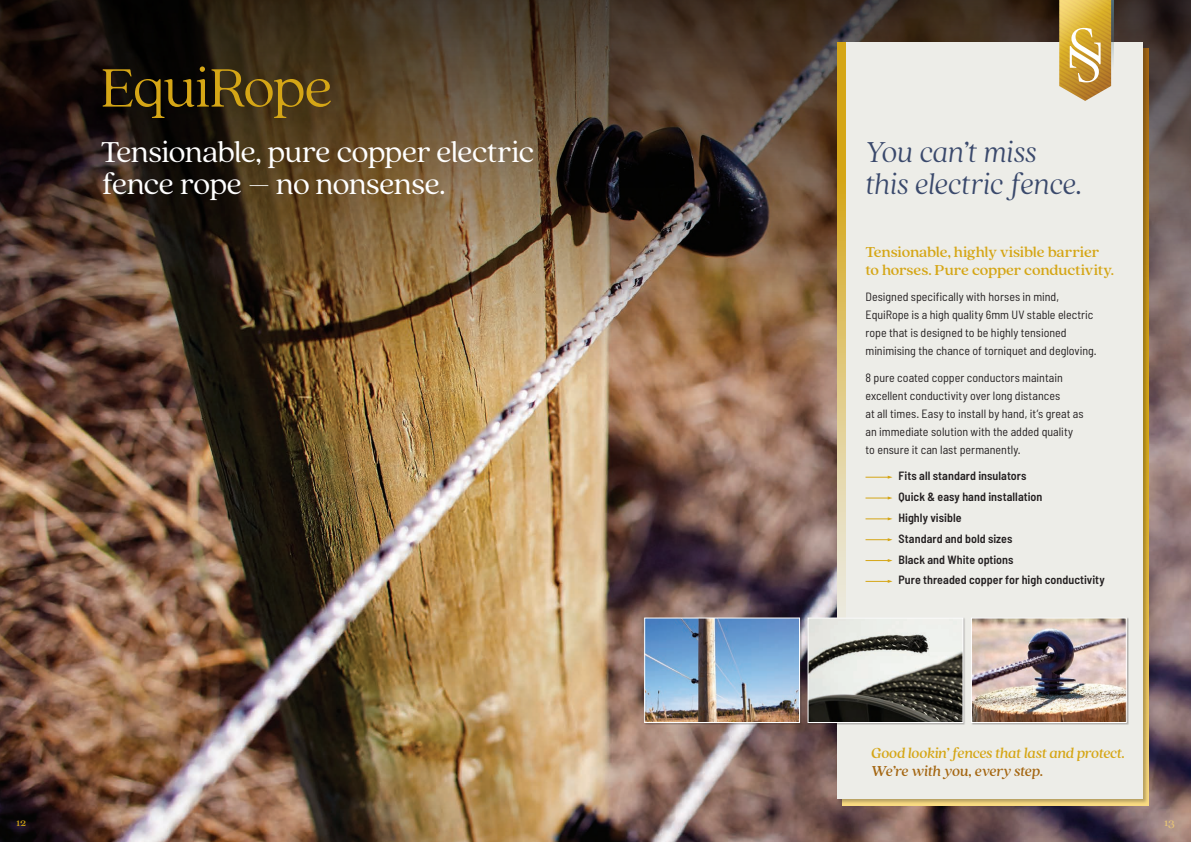
<style>
.page{position:relative;width:1191px;height:842px;background:#fff}
.page>*{position:absolute;margin:0;border:0;box-sizing:border-box;transform-origin:0 0}
.t1{font:300 60px "Quincy CF";letter-spacing:-.015em;color:#d5a616}
.S_N_-_B-Heads{font:32px/32px "Quincy CF";letter-spacing:-.02em;color:#fff}
.S_N_-_A-Heads{font:italic 300 32px/32px "Quincy CF";letter-spacing:-.01em;color:#3a496c}
.S_N_-_Body_Cody_-_Su{font:500 16px/18px "Quincy CF";letter-spacing:-.015em;color:#d5a616}
.S_N_-_Body_Cody_-_Su-2{font:italic 500 16px/18px "Quincy CF";letter-spacing:-.02em;color:#d5a616}
.S_N_-_Body_Copy{font:semi-condensed 12px/18px "Barlow";color:#231f20}
.S_N_-_Body_Copy-2{font:600 semi-condensed 12px "Barlow";letter-spacing:.005em;color:#231f20}
.S_N_-_Body_Cody_-_Su-3{font:12px "Quincy CF Text";color:#d5a616}
.S_N_-_Body_Cody_-_Su-4{font:12px "Quincy CF Text";color:#e7c575}
.s1{color:#a46611}
</style>
<div class="page">
<img style="left:0;top:387px;width:1191px;height:455px">
<img style="left:0;top:0;width:1191px;height:387px">
<div style="left:836px;top:41px;width:311px;height:764px;background:#231f20;opacity:.3"></div>
<div style="left:837px;top:43px;width:305px;height:756px;background:#edede8"></div>
<svg style="left:1059px;top:0;width:55px;height:101px"></svg>
<svg style="left:865px;top:476px;width:27px;height:3px"></svg>
<svg style="left:865px;top:496px;width:27px;height:4px"></svg>
<svg style="left:865px;top:517px;width:27px;height:3px"></svg>
<svg style="left:865px;top:538px;width:27px;height:3px"></svg>
<svg style="left:865px;top:559px;width:27px;height:3px"></svg>
<svg style="left:865px;top:580px;width:27px;height:3px"></svg>
<svg style="left:837px;top:43px;width:8px;height:569px"></svg>
<div style="left:807px;top:617px;width:158px;height:108px;background:#231f20;opacity:.3"></div>
<img style="left:810px;top:620px;width:151px;height:101px">
<div style="left:808px;top:618px;width:155px;height:105px;border:1px solid #fff"></div>
<div style="left:644px;top:617px;width:158px;height:108px;background:#231f20;opacity:.3"></div>
<img style="left:646px;top:620px;width:151px;height:101px">
<div style="left:644px;top:618px;width:155px;height:105px;border:1px solid #fff"></div>
<div style="left:970px;top:617px;width:159px;height:108px;background:#231f20;opacity:.3"></div>
<img style="left:973px;top:620px;width:151px;height:101px">
<div style="left:971px;top:618px;width:155px;height:105px;border:1px solid #fff"></div>
<p class="t1" style="left:101px;top:53px;width:234px">EquiRope</p>
<p class="S_N_-_B-Heads" style="left:101px;top:136px;width:435px">Tensionable, pure copper electric fence rope – no nonsense.</p>
<p class="S_N_-_A-Heads" style="left:865px;top:136px;width:218px">You can’t miss this electric fence.</p>
<p class="S_N_-_Body_Cody_-_Su" style="left:865px;top:243px;width:250px">Tensionable, highly visible barrier to horses. Pure copper conductivity.</p>
<p class="S_N_-_Body_Copy" style="left:865px;top:287px;width:233px">Designed specifically with horses in mind, EquiRope is a high quality 6mm UV stable electric rope that is designed to be highly tensioned minimising the chance of torniquet and degloving.</p>
<p class="S_N_-_Body_Copy" style="left:865px;top:368px;width:219px">8 pure coated copper conductors maintain excellent conductivity over long distances<br>at all times. Easy to install by hand, it’s great as an immediate solution with the added quality to ensure it can last permanently.</p>
<p class="S_N_-_Body_Copy-2" style="left:898px;top:468px;width:129px">Fits all standard insulators</p>
<p class="S_N_-_Body_Copy-2" style="left:898px;top:489px;width:145px">Quick &amp; easy hand installation</p>
<p class="S_N_-_Body_Copy-2" style="left:898px;top:510px;width:64px">Highly visible</p>
<p class="S_N_-_Body_Copy-2" style="left:898px;top:531px;width:115px">Standard and bold sizes</p>
<p class="S_N_-_Body_Copy-2" style="left:898px;top:552px;width:117px">Black and White options</p>
<p class="S_N_-_Body_Copy-2" style="left:898px;top:572px;width:208px">Pure threaded copper for high conductivity</p>
<p class="S_N_-_Body_Cody_-_Su-2" style="left:871px;top:744px;width:255px">Good lookin’ fences that last and protect.<br><span class="s1">We’re with you, every step.</span></p>
<p class="S_N_-_Body_Cody_-_Su-3" style="left:16px;top:815px;width:11px">12</p>
<p class="S_N_-_Body_Cody_-_Su-4" style="left:1164px;top:815px;width:12px">13</p>
</div>
